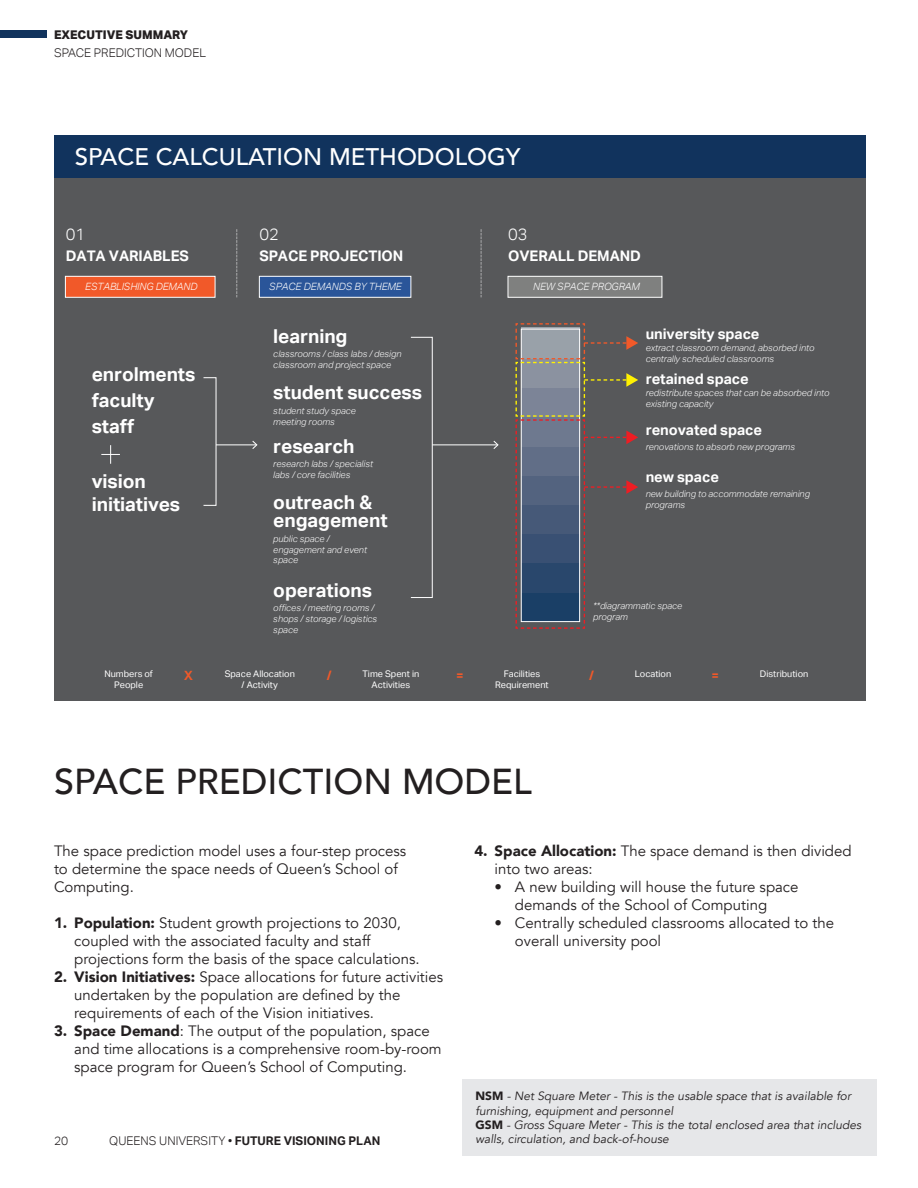
<style>
.page{position:relative;width:918px;height:1188px;background:#fff}
.page>*{position:absolute;margin:0;border:0;box-sizing:border-box;transform-origin:0 0}
.t1{font:500 36px "Avenir";color:#231f20}
.t2{font:500 24px "Avenir";color:#fff}
.t3{font:700 19.2px/25.8px "AECOM Sans";letter-spacing:-.005em;color:#fff}
.t4{font:300 16.35px "AECOM Sans";color:#fff}
.Copy_12PT__14_LD{font:15px/18px "Avenir";color:#231f20}
.t5{font:700 14.55px "AECOM Sans";letter-spacing:-.005em;color:#fff}
.t6{font:700 12.75px "AECOM Sans";color:#f15929}
.Copy_12PT__14_LD-2{font:italic 12px/14.4px "Avenir";color:#231f20}
.t7{font:700 12px "AECOM Sans";color:#231f20}
.t8{font:300 12px "AECOM Sans";color:#231f20}
.t9{font:800 12px "AECOM Sans";color:#231f20}
.t10{font:italic 300 10.05px "AECOM Sans";letter-spacing:-.005em;color:#fff}
.t11{font:italic 300 9.15px/10.9px "AECOM Sans";color:#fff}
.t12{font:9.15px/10.9px "AECOM Sans";color:#fff;text-align:center}
.s1{font-weight:900}
.s2{font-weight:300}
.s3{font-weight:900;font-style:normal}
</style>
<div class="page">
<div style="left:0;top:30px;width:47px;height:7px;background:#11335d"></div>
<div style="left:54px;top:135px;width:811px;height:43px;background:#11335d"></div>
<div style="left:462px;top:1080px;width:415px;height:76px;background:#e6e7e9"></div>
<div style="left:54px;top:178px;width:811px;height:522px;background:#57585a"></div>
<div style="left:65px;top:276px;width:150px;height:21px;background:#f15929"></div>
<div style="left:65px;top:276px;width:151px;height:22px;border:1px solid #fff"></div>
<div style="left:259px;top:276px;width:152px;height:21px;background:#2a5599"></div>
<div style="left:259px;top:276px;width:152px;height:22px;border:1px solid #fff"></div>
<div style="left:508px;top:276px;width:154px;height:21px;background:#7f807f"></div>
<div style="left:508px;top:276px;width:154px;height:22px;border:1px solid #fff"></div>
<svg style="left:481px;top:229px;width:1px;height:68px"></svg>
<svg style="left:236px;top:229px;width:1px;height:68px"></svg>
<svg style="left:101px;top:445px;width:19px;height:19px"></svg>
<svg style="left:515px;top:323px;width:123px;height:306px"></svg>
<hr style="left:216px;top:445px;width:40px;height:1px;background:#fff">
<svg style="left:252px;top:441px;width:6px;height:8px"></svg>
<div style="left:411px;top:337px;width:22px;height:261px;border:1px solid #fff"></div>
<hr style="left:432px;top:445px;width:66px;height:1px;background:#fff">
<svg style="left:493px;top:441px;width:6px;height:8px"></svg>
<p class="t9" style="left:54px;top:27px;width:136px">EXECUTIVE SUMMARY</p>
<p class="t8" style="left:54px;top:45px;width:154px">SPACE PREDICTION MODEL</p>
<p class="t2" style="left:75px;top:136px;width:447px">SPACE CALCULATION METHODOLOGY</p>
<p class="t4" style="left:66px;top:225px;width:21px">01</p>
<p class="t5" style="left:66px;top:248px;width:125px">DATA VARIABLES</p>
<p class="t10" style="left:85px;top:281px;width:114px">ESTABLISHING DEMAND</p>
<p class="t3" style="left:92px;top:361px;width:105px">enrolments</p>
<p class="t3" style="left:92px;top:388px;width:64px">faculty staff</p>
<p class="t3" style="left:92px;top:470px;width:90px;line-height:23px">vision initiatives</p>
<p class="t4" style="left:259px;top:225px;width:21px">02</p>
<p class="t5" style="left:259px;top:248px;width:145px">SPACE PROJECTION</p>
<p class="t10" style="left:269px;top:281px;width:134px">SPACE DEMANDS BY THEME</p>
<p class="t4" style="left:508px;top:225px;width:21px">03</p>
<p class="t5" style="left:508px;top:248px;width:134px">OVERALL DEMAND</p>
<p class="t10" style="left:533px;top:281px;width:108px">NEW SPACE PROGRAM</p>
<p class="t3" style="left:273px;top:323px;width:76px">learning</p>
<p class="t5" style="left:646px;top:326px;width:115px">university space</p>
<p class="t11" style="left:273px;top:349px;width:130px">classrooms / class labs / design classroom and project space</p>
<p class="t11" style="left:646px;top:343px;width:170px">extract classroom demand, absorbed into centrally scheduled classrooms</p>
<p class="t5" style="left:646px;top:370px;width:104px">retained space</p>
<p class="t11" style="left:646px;top:387px;width:185px">redistribute spaces that can be absorbed into existing capacity</p>
<p class="t5" style="left:646px;top:421px;width:118px">renovated space</p>
<p class="t11" style="left:646px;top:441px;width:151px">renovations to absorb new programs</p>
<p class="t5" style="left:646px;top:469px;width:75px">new space</p>
<p class="t11" style="left:646px;top:488px;width:166px">new building to accommodate remaining programs</p>
<p class="t3" style="left:273px;top:380px;width:150px">student success</p>
<p class="t11" style="left:273px;top:405px;width:84px">student study space meeting rooms</p>
<p class="t3" style="left:273px;top:434px;width:83px">research</p>
<p class="t11" style="left:273px;top:458px;width:101px">research labs / specialist labs / core facilities</p>
<p class="t3" style="left:273px;top:493px;width:116px;line-height:18.5px">outreach &amp; engagement</p>
<p class="t11" style="left:273px;top:533px;width:95px">public space / engagement and event space</p>
<p class="t3" style="left:273px;top:577px;width:100px">operations</p>
<p class="t11" style="left:273px;top:603px;width:105px">offices / meeting rooms / shops / storage / logistics space</p>
<p class="t11" style="left:593px;top:601px;width:91px">**diagrammatic space program</p>
<p class="t6" style="left:184px;top:668px;width:10px">X</p>
<p class="t6" style="left:327px;top:668px;width:6px">/</p>
<p class="t12" style="left:362px;top:669px;width:58px">Time Spent in</p>
<p class="t6" style="left:456px;top:668px;width:9px">=</p>
<p class="t6" style="left:589px;top:668px;width:6px">/</p>
<p class="t12" style="left:635px;top:669px;width:38px">Location</p>
<p class="t6" style="left:711px;top:668px;width:9px">=</p>
<p class="t12" style="left:760px;top:669px;width:50px">Distribution</p>
<p class="t12" style="left:372px;top:680px;width:40px">Activities</p>
<p class="t12" style="left:104px;top:669px;width:50px">Numbers of<br>People</p>
<p class="t12" style="left:225px;top:669px;width:72px">Space Allocation / Activity</p>
<p class="t12" style="left:495px;top:669px;width:55px">Facilities<br>Requirement</p>
<p class="t1" style="left:54px;top:750px;width:479px">SPACE PREDICTION MODEL</p>
<p class="Copy_12PT__14_LD" style="left:54px;top:842px;width:354px">The space prediction model uses a four-step process to determine the space needs of Queen’s School of<br>Computing.</p>
<p class="Copy_12PT__14_LD" style="left:74px;top:914px;width:347px;text-indent:-20px"><span class="s1">1. Population:</span> Student growth projections to 2030, coupled with the associated faculty and staff projections form the basis of the space calculations.</p>
<p class="Copy_12PT__14_LD" style="left:74px;top:968px;width:371px;text-indent:-20px"><span class="s1">2. Vision Initiatives:</span> Space allocations for future activities undertaken by the population are defined by the requirements of each of the Vision initiatives.</p>
<p class="Copy_12PT__14_LD" style="left:74px;top:1022px;width:369px;text-indent:-20px"><span class="s1">3. Space Demand</span>: The output of the population, space and time allocations is a comprehensive room-by-room space program for Queen’s School of Computing.</p>
<p class="t8" style="left:54px;top:1133px;width:16px">20</p>
<p class="t7" style="left:109px;top:1133px;width:273px"><span class="s2">QUEENS UNIVERSITY •</span> FUTURE VISIONING PLAN</p>
<p class="Copy_12PT__14_LD" style="left:495px;top:842px;width:358px;text-indent:-20px"><span class="s1">4. Space Allocation:</span> The space demand is then divided into two areas:</p>
<p class="Copy_12PT__14_LD" style="left:515px;top:878px;width:285px;text-indent:-20px">• A new building will house the future space demands of the School of Computing</p>
<p class="Copy_12PT__14_LD" style="left:515px;top:914px;width:321px;text-indent:-20px">• Centrally scheduled classrooms allocated to the overall university pool</p>
<p class="Copy_12PT__14_LD-2" style="left:475px;top:1089px;width:377px"><span class="s3">NSM</span> - Net Square Meter - This is the usable space that is available for furnishing, equipment and personnel</p>
<p class="Copy_12PT__14_LD-2" style="left:475px;top:1118px;width:387px"><span class="s3">GSM</span> - Gross Square Meter - This is the total enclosed area that includes walls, circulation, and back-of-house</p>
</div>
